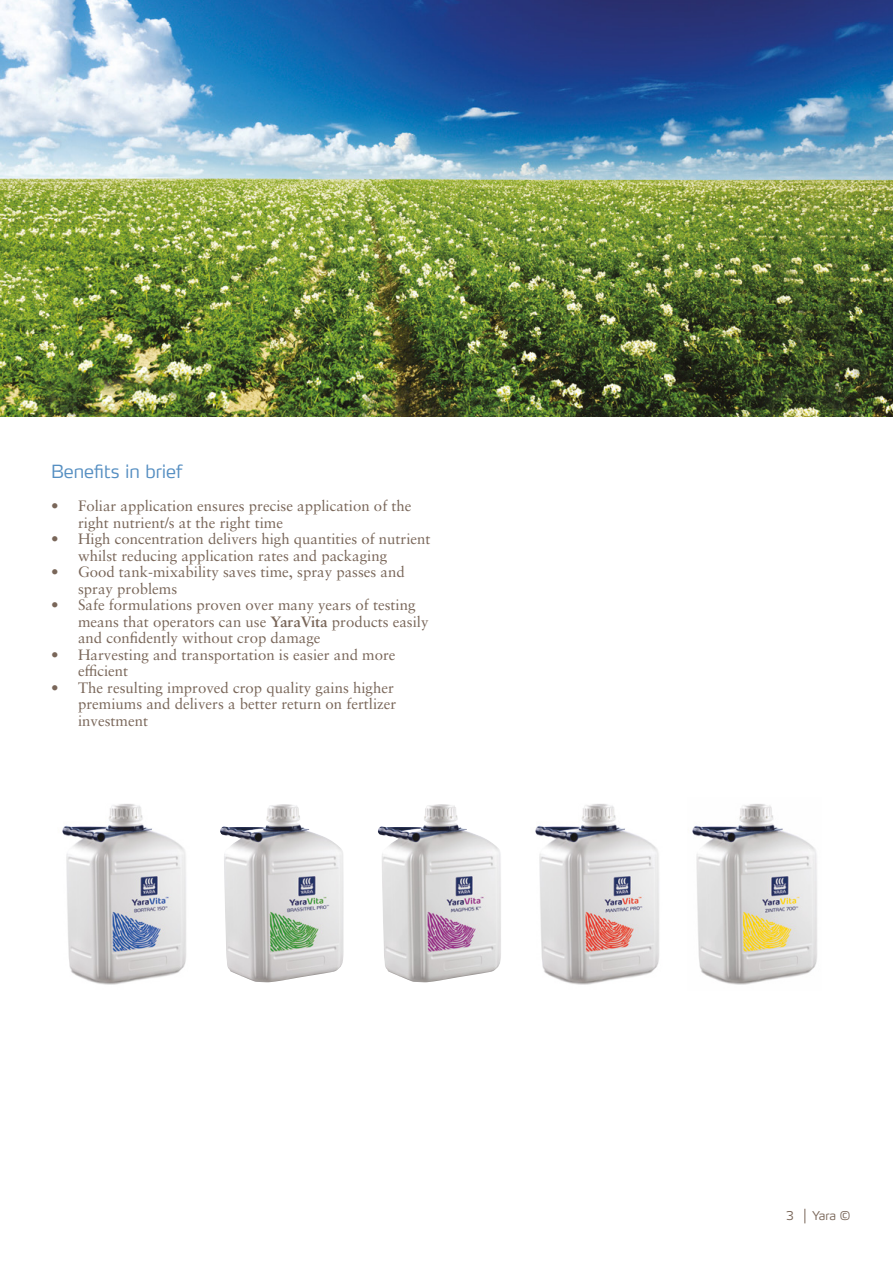
<style>
.page{position:relative;width:893px;height:1263px;background:#fff}
.page>*{position:absolute;margin:0;border:0;box-sizing:border-box;transform-origin:0 0}
.t1{font:300 18px "Yara Max LF";color:#568fc2}
.t2{font:15px/16.5px "Sabon LT Pro";color:#796659}
._4_Main_heading_47pt{font:300 12px "Yara Max LF";color:#796659}
.s1{font-weight:700}
</style>
<div class="page">
<img style="left:0;top:0;width:893px;height:417px">
<img style="left:62px;top:804px;width:124px;height:181px">
<img style="left:220px;top:804px;width:124px;height:178px">
<img style="left:378px;top:804px;width:123px;height:178px">
<img style="left:535px;top:804px;width:124px;height:181px">
<img style="left:692px;top:804px;width:125px;height:181px">
<svg style="left:804px;top:1209px;width:1px;height:14px"></svg>
<p class="t1" style="left:51px;top:460px;width:133px">Benefits in brief</p>
<p class="t2" style="left:78px;top:497px;width:335px;text-indent:-27px">• Foliar application ensures precise application of the right nutrient/s at the right time</p>
<p class="t2" style="left:78px;top:530px;width:354px;text-indent:-27px">• High concentration delivers high quantities of nutrient whilst reducing application rates and packaging</p>
<p class="t2" style="left:78px;top:563px;width:328px;text-indent:-27px">• Good tank-mixability saves time, spray passes and spray problems</p>
<p class="t2" style="left:78px;top:596px;width:352px;text-indent:-27px">• Safe formulations proven over many years of testing means that operators can use <span class="s1">YaraVita</span> products easily and confidently without crop damage</p>
<p class="t2" style="left:78px;top:646px;width:319px;text-indent:-27px">• Harvesting and transportation is easier and more efficient</p>
<p class="t2" style="left:78px;top:679px;width:320px;text-indent:-27px">• The resulting improved crop quality gains higher premiums and delivers a better return on fertlizer investment</p>
<p class="_4_Main_heading_47pt" style="left:786px;top:1208px;width:9px">3</p>
<p class="_4_Main_heading_47pt" style="left:812px;top:1208px;width:39px">Yara ©</p>
</div>
